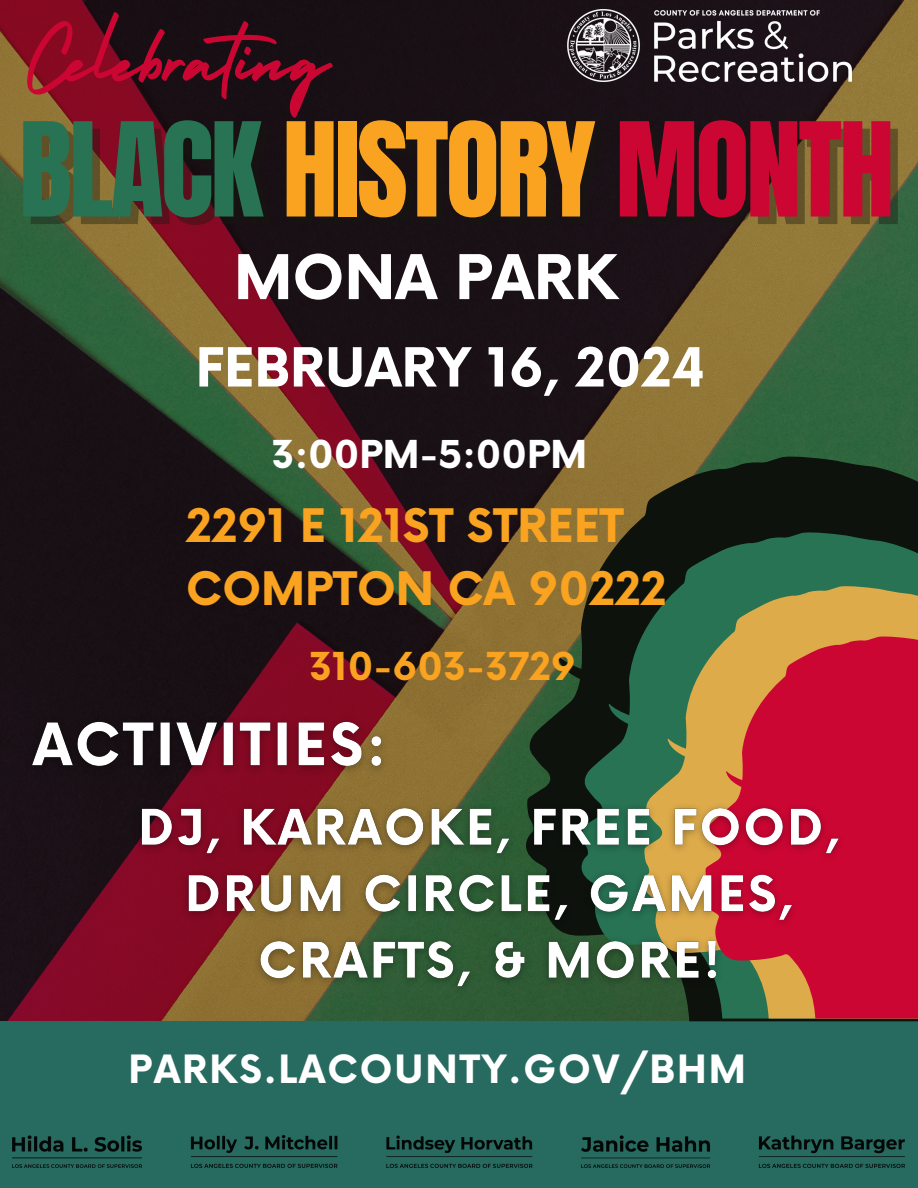
<style>
.page{position:relative;width:918px;height:1188px;background:#fff}
.page>*{position:absolute;margin:0;border:0;box-sizing:border-box;transform-origin:0 0}
.t1{font:111px "Anton";letter-spacing:-.03em;color:#faa320}
.t2{font:95.1px "Holiday";color:#cc0633}
.t3{font:700 60px "Now";color:#fff}
.t4{font:700 52.5px "Now";color:#fff}
.t5{font:700 45px/63px "Now";color:#faa320}
.t6{font:700 37.95px "Now";letter-spacing:.05em;color:#fff}
.t7{font:700 37.5px "Now";color:#fff}
.t8{font:700 37.5px "Now";color:#faa320}
.s1{color:#277354}
.s2{color:rgb(23 24 16/.4)}
</style>
<div class="page">
<img style="left:0;top:0;width:918px;height:1021px">
<div style="left:0;top:1021px;width:918px;height:167px;background:#276a5f"></div>
<img style="left:568px;top:10px;width:283px;height:72px">
<svg style="left:526px;top:457px;width:392px;height:564px;background:#413f21"></svg>
<svg style="left:581px;top:532px;width:337px;height:486px;background:#1f432e"></svg>
<svg style="left:644px;top:586px;width:274px;height:432px;background:#72854b"></svg>
<svg style="left:705px;top:637px;width:213px;height:382px;background:#ca2938"></svg>
<img style="left:13px;top:1135px;width:892px;height:33px">
<img style="left:17px;top:709px;width:379px;height:75px">
<img style="left:130px;top:796px;width:722px;height:206px">
<p class="t2" style="left:24px;top:-14px;width:307px">Celebrating</p>
<h1 class="t1" style="left:19px;top:90px;width:885px"><span class="s1">BLACK</span> HISTORY <span class="s2">MONTH</span></h1>
<p class="t3" style="left:234px;top:245px;width:386px">MONA PARK</p>
<h6 class="t4" style="left:195px;top:339px;width:512px">FEBRUARY 16, 2024</h6>
<p class="t7" style="left:272px;top:434px;width:317px">3:00PM-5:00PM</p>
<h5 class="t5" style="left:186px;top:497px;width:482px">2291 E 121ST STREET<br>COMPTON CA 90222</h5>
<p class="t8" style="left:309px;top:646px;width:268px">310-603-3729</p>
<p class="t6" style="left:129px;top:1049px;width:619px">PARKS.LACOUNTY.GOV/BHM</p>
</div>
